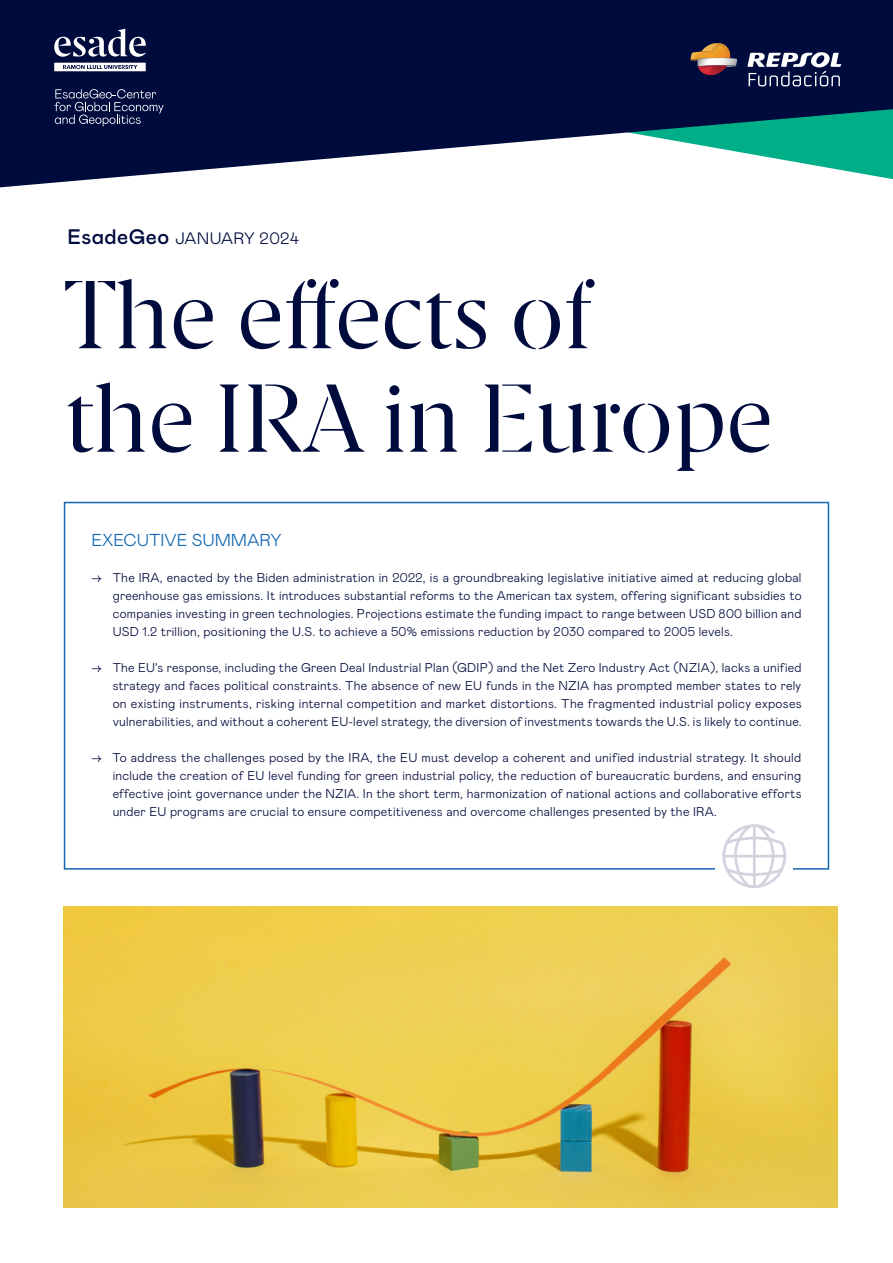
<style>
.page{position:relative;width:893px;height:1263px;background:#fff}
.page>*{position:absolute;margin:0;border:0;box-sizing:border-box;transform-origin:0 0}
.t1{font:96px/103.5px "Esade";letter-spacing:-.01em;color:#000b3d}
.t2{font:300 17.25px "Mabry Pro";color:#1268b3}
.t3{font:300 16.5px "Mabry Pro";letter-spacing:.02em;color:#000b3d}
.t4{font:300 12.75px/18px "Mabry Pro";letter-spacing:.02em;color:#000a3d;text-align:justify}
.s1{font-weight:500;font-size:21px}
</style>
<div class="page">
<div style="left:64px;top:502px;width:765px;height:368px;border:2px solid #1268b3"></div>
<svg style="left:0;top:0;width:893px;height:187px;fill:#000b3d"></svg>
<svg style="left:54px;top:29px;width:92px;height:28px"></svg>
<svg style="left:54px;top:63px;width:92px;height:8px"></svg>
<svg style="left:54px;top:89px;width:110px;height:37px;background:#29325c"></svg>
<img style="left:64px;top:906px;width:774px;height:302px">
<div style="left:715px;top:860px;width:78px;height:16px;background:#fff"></div>
<svg style="left:722px;top:824px;width:64px;height:64px"></svg>
<svg style="left:690px;top:43px;width:47px;height:33px;background:#825e55"></svg>
<svg style="left:747px;top:51px;width:94px;height:35px"></svg>
<p class="t3" style="left:68px;top:227px;width:233px"><span class="s1">EsadeGeo</span> JANUARY 2024</p>
<h1 class="t1" style="left:65px;top:259px;width:711px">The effects of<br>the IRA in Europe</h1>
<h2 class="t2" style="left:91px;top:528px;width:192px">EXECUTIVE SUMMARY</h2>
<p class="t4" style="left:113px;top:568px;width:690px;text-indent:-21px">→ The IRA, enacted by the Biden administration in 2022, is a groundbreaking legislative initiative aimed at reducing global greenhouse gas emissions. It introduces substantial reforms to the American tax system, offering significant subsidies to companies investing in green technologies. Projections estimate the funding impact to range between USD 800 billion and USD 1.2 trillion, positioning the U.S. to achieve a 50% emissions reduction by 2030 compared to 2005 levels.</p>
<p class="t4" style="left:113px;top:658px;width:691px;text-indent:-21px">→ The EU's response, including the Green Deal Industrial Plan (GDIP) and the Net Zero Industry Act (NZIA), lacks a unified strategy and faces political constraints. The absence of new EU funds in the NZIA has prompted member states to rely on existing instruments, risking internal competition and market distortions. The fragmented industrial policy exposes vulnerabilities, and without a coherent EU-level strategy, the diversion of investments towards the U.S. is likely to continue.</p>
<p class="t4" style="left:113px;top:748px;width:690px;text-indent:-21px">→ To address the challenges posed by the IRA, the EU must develop a coherent and unified industrial strategy. It should include the creation of EU level funding for green industrial policy, the reduction of bureaucratic burdens, and ensuring effective joint governance under the NZIA. In the short term, harmonization of national actions and collaborative efforts under EU programs are crucial to ensure competitiveness and overcome challenges presented by the IRA.</p>
</div>
